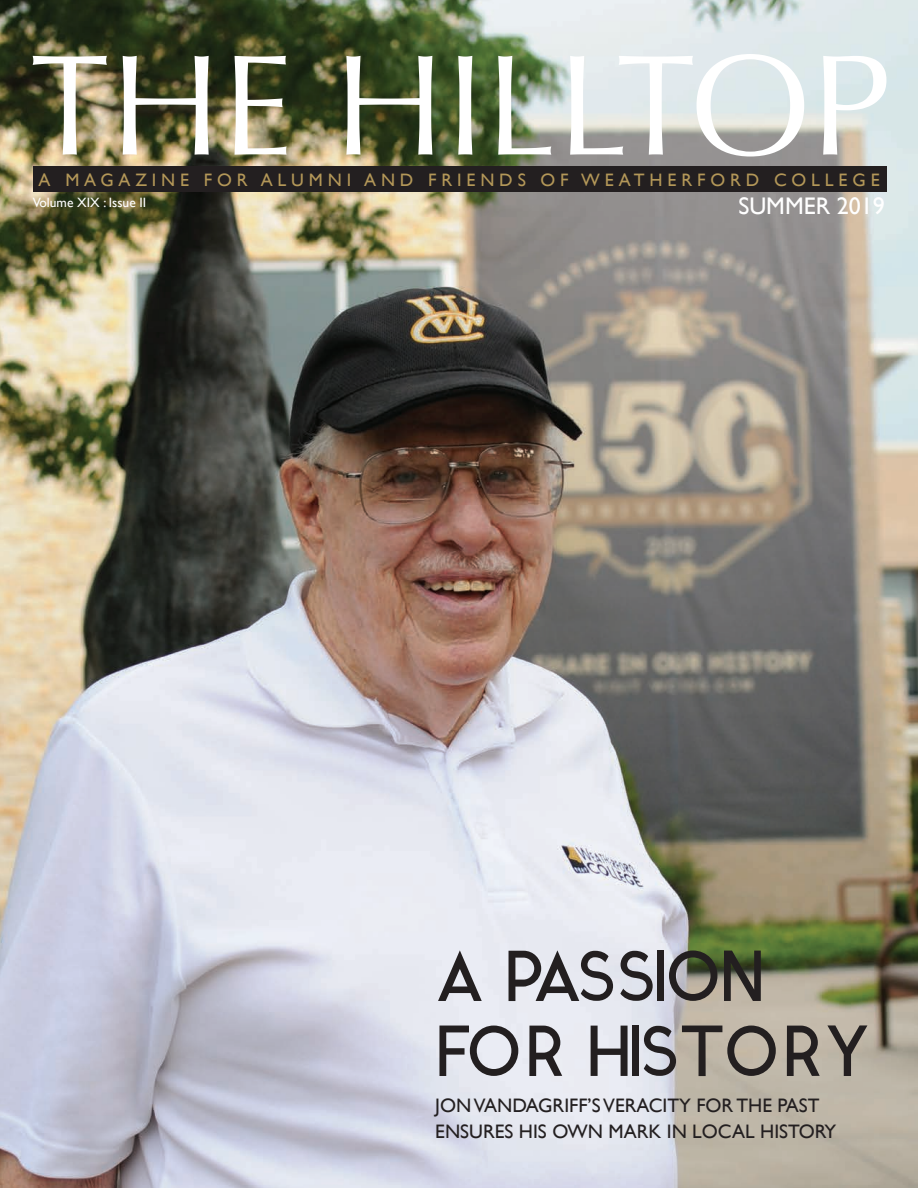
<style>
.page{position:relative;width:918px;height:1188px;background:#fff}
.page>*{position:absolute;margin:0;border:0;box-sizing:border-box;transform-origin:0 0}
.t1{font:72px/75px "Ikaros";letter-spacing:-.005em;color:#231f20}
.t2{font:24px "Gill Sans";color:#fff}
.BodyType{font:19.5px "Gill Sans";color:#231f20}
.t3{font:18px "Gill Sans";letter-spacing:.27em;color:#b39758}
.BodyType2{font:13.5px "Gill Sans";color:#fff}
</style>
<div class="page">
<img style="left:0;top:0;width:918px;height:1188px">
<div style="left:33px;top:166px;width:853px;height:26px;background:#231f20"></div>
<img style="left:33px;top:54px;width:853px;height:103px">
<p class="t3" style="left:39px;top:169px;width:843px">A MAGAZINE FOR ALUMNI AND FRIENDS OF WEATHERFORD COLLEGE</p>
<p class="BodyType2" style="left:33px;top:194px;width:115px">Volume XIX : Issue II</p>
<p class="t2" style="left:738px;top:192px;width:148px">SUMMER 2019</p>
<p class="t1" style="left:435px;top:939px;width:437px">A PASSION<br>FOR HISTORY</p>
<p class="BodyType" style="left:435px;top:1094px;width:386px">JON VANDAGRIFF’S VERACITY FOR THE PAST</p>
<p class="BodyType" style="left:435px;top:1120px;width:403px">ENSURES HIS OWN MARK IN LOCAL HISTORY</p>
</div>
